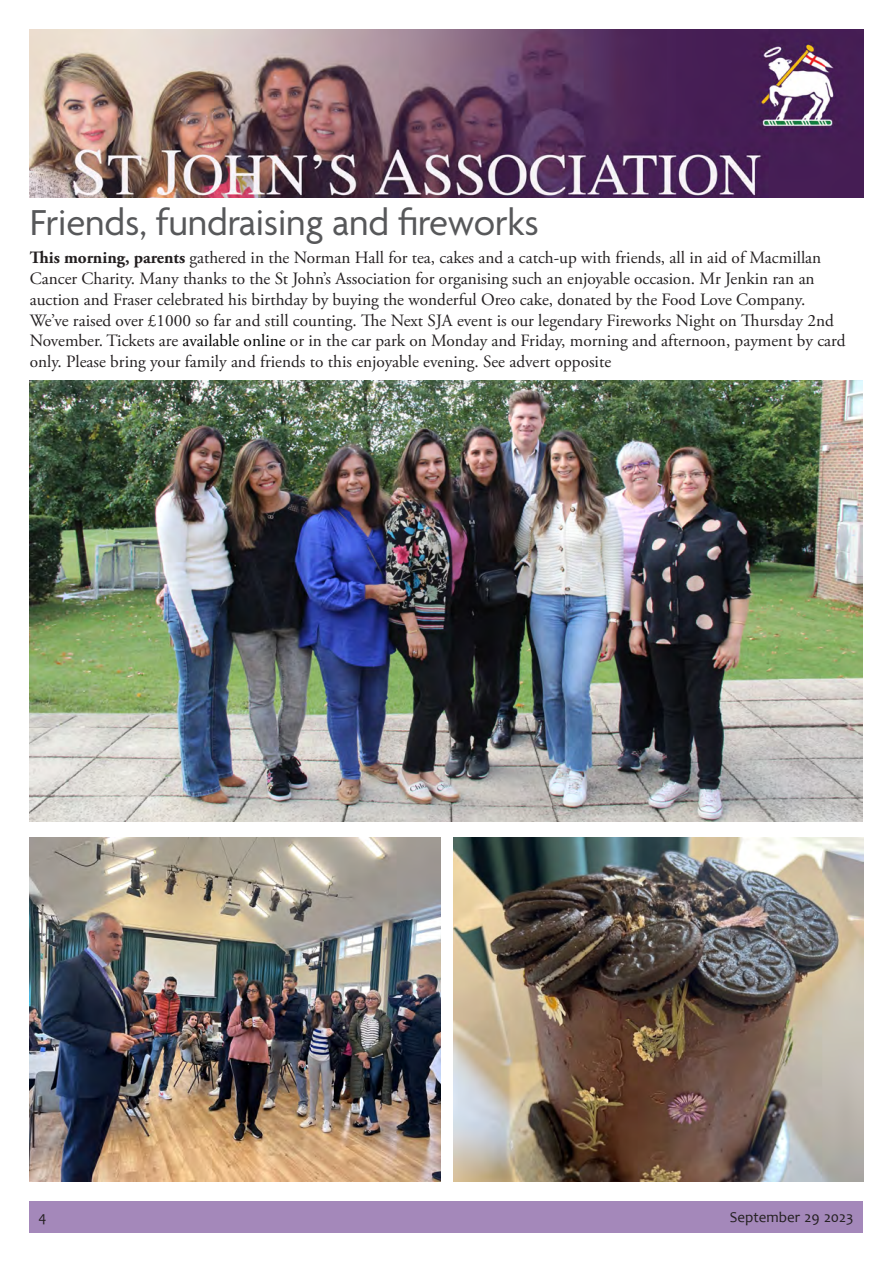
<style>
.page{position:relative;width:893px;height:1263px;background:#fff}
.page>*{position:absolute;margin:0;border:0;box-sizing:border-box;transform-origin:0 0}
.t1{font:39px "Agenda";letter-spacing:-.005em;color:#57585a}
.t2{font:17.25px/20.7px "Adobe Garamond Pro";color:#231f20}
.t3{font:15px "Candara";color:#231f20}
.s1{font-weight:700}
.s2{color:#000}
</style>
<div class="page">
<div style="left:29px;top:1201px;width:834px;height:32px;background:#a488ba"></div>
<img style="left:30px;top:30px;width:833px;height:168px">
<img style="left:30px;top:380px;width:833px;height:441px">
<img style="left:30px;top:838px;width:410px;height:344px">
<img style="left:453px;top:838px;width:411px;height:344px">
<p class="t1" style="left:30px;top:201px;width:511px">Friends, fundraising and fireworks</p>
<p class="t2" style="left:30px;top:248px;width:817px"><span class="s1">This morning, parents</span> gathered in the Norman Hall for tea, cakes and a catch-up with friends, all in aid of Macmillan Cancer Charity. Many thanks to the St John’s Association for organising such an enjoyable occasion. Mr Jenkin ran an auction and Fraser celebrated his birthday by buying the wonderful Oreo cake, donated by the Food Love Company.<br>We’ve raised over £1000 so far and still counting. The Next SJA event is our legendary Fireworks Night on Thursday 2nd November. Tickets are <span class="s2">available online</span> or in the car park on Monday and Friday, morning and afternoon, payment by card only. Please bring your family and friends to this enjoyable evening. See advert opposite</p>
<p class="t3" style="left:38px;top:1207px;width:9px">4</p>
<p class="t3" style="left:730px;top:1207px;width:125px">September 29 2023</p>
</div>
